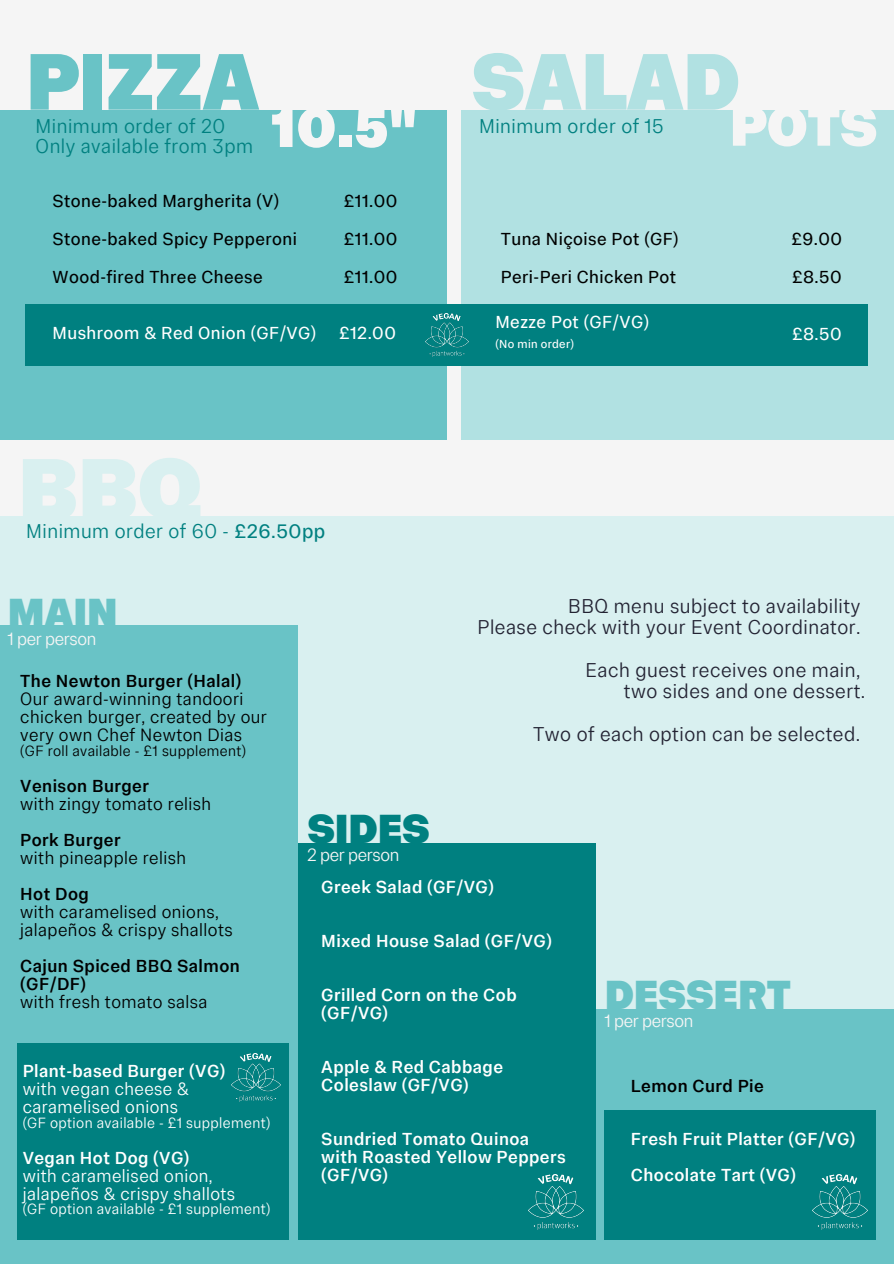
<style>
.page{position:relative;width:894px;height:1264px;background:#fff}
.page>*{position:absolute;margin:0;border:0;box-sizing:border-box;transform-origin:0 0}
.t1{font:800 90px "Imperial Sans Text";color:#d9f0f0}
.t2{font:800 81.6px "Imperial Sans Text";letter-spacing:-.02em;color:#69c3c6}
.t3{font:800 81.6px "Imperial Sans Text";letter-spacing:-.02em;color:#b1e1e2}
.t4{font:800 57px "Imperial Sans Text";letter-spacing:-.02em;color:#f5f5f5}
.t5{font:800 42px "Imperial Sans Text";letter-spacing:-.02em;color:#69c3c6}
.t6{font:800 42px "Imperial Sans Text";letter-spacing:-.02em;color:#008080}
.t7{font:300 20.25px/21.3px "Imperial Sans Text";letter-spacing:.025em;color:#232333;text-align:right}
.t8{font:300 20.25px/20.2px "Imperial Sans Text";letter-spacing:.025em;color:#008080}
.t9{font:500 18px/18px "Imperial Sans Text";letter-spacing:.025em;color:#fff}
.t10{font:300 18px/18px "Imperial Sans Text";letter-spacing:.025em;color:#000}
.t11{font:18px "Imperial Sans Text";letter-spacing:.025em;color:#000}
.t12{font:500 18px/18px "Imperial Sans Text";letter-spacing:.025em;color:#000}
.t13{font:300 18px/18px "Imperial Sans Text";letter-spacing:.025em;color:#fff}
.t14{font:18px "Imperial Sans Text";letter-spacing:.025em;color:#fff}
.t15{font:300 18px "Imperial Sans Text";letter-spacing:-.02em;color:#f5f5f5}
.t16{font:300 15px "Imperial Sans Text";letter-spacing:.025em;color:#fff}
.t17{font:300 15px "Imperial Sans Text";letter-spacing:.025em;color:#000}
.t18{font:12px "Imperial Sans Text";letter-spacing:.025em;color:#fff}
.s1{font-weight:400}
</style>
<div class="page">
<div style="left:0;top:0;width:893px;height:1263px;background:#f5f5f5"></div>
<div style="left:461px;top:110px;width:432px;height:329px;background:#b1e1e2"></div>
<div style="left:0;top:110px;width:446px;height:329px;background:#69c3c6"></div>
<div style="left:26px;top:304px;width:841px;height:62px;background:#008080"></div>
<img style="left:425px;top:314px;width:43px;height:42px">
<div style="left:0;top:515px;width:893px;height:748px;background:#d9f0f0"></div>
<div style="left:595px;top:1008px;width:298px;height:255px;background:#69c3c6"></div>
<div style="left:298px;top:843px;width:297px;height:396px;background:#008080"></div>
<div style="left:0;top:625px;width:298px;height:638px;background:#69c3c6"></div>
<div style="left:17px;top:1043px;width:272px;height:196px;background:#008080"></div>
<div style="left:604px;top:1110px;width:271px;height:129px;background:#008080"></div>
<img style="left:232px;top:1053px;width:48px;height:48px">
<img style="left:812px;top:1174px;width:55px;height:55px">
<img style="left:528px;top:1174px;width:55px;height:55px">
<div style="left:289px;top:1239px;width:315px;height:24px;background:#69c3c6"></div>
<p class="t3" style="left:470px;top:48px;width:271px">SALAD</p>
<h1 class="t2" style="left:26px;top:48px;width:236px">PIZZA</h1>
<p class="t4" style="left:729px;top:103px;width:150px">POTS</p>
<h2 class="t4" style="left:271px;top:104px;width:147px">10.5"</h2>
<h4 class="t8" style="left:36px;top:118px;width:219px">Minimum order of 20<br>Only available from 3pm</h4>
<p class="t8" style="left:479px;top:117px;width:186px">Minimum order of 15</p>
<h3 class="t11" style="left:53px;top:193px;width:228px">Stone-baked Margherita (V)</h3>
<h4 class="t11" style="left:53px;top:231px;width:246px">Stone-baked Spicy Pepperoni</h4>
<p class="t11" style="left:53px;top:270px;width:211px">Wood-fired Three Cheese</p>
<p class="t14" style="left:53px;top:325px;width:265px">Mushroom &amp; Red Onion (GF/VG)</p>
<p class="t11" style="left:344px;top:193px;width:55px">£11.00</p>
<p class="t11" style="left:344px;top:231px;width:55px">£11.00</p>
<p class="t11" style="left:344px;top:270px;width:55px">£11.00</p>
<p class="t14" style="left:339px;top:325px;width:58px">£12.00</p>
<h1 class="t1" style="left:17px;top:453px;width:187px">BBQ</h1>
<h4 class="t8" style="left:26px;top:522px;width:300px">Minimum order of 60 - <span class="s1">£26.50pp</span></h4>
<p class="t11" style="left:500px;top:231px;width:179px">Tuna Niçoise Pot (GF)</p>
<p class="t11" style="left:500px;top:270px;width:177px">Peri-Peri Chicken Pot</p>
<p class="t14" style="left:495px;top:314px;width:155px">Mezze Pot (GF/VG)</p>
<p class="t18" style="left:495px;top:339px;width:80px">(No min order)</p>
<p class="t11" style="left:791px;top:231px;width:52px">£9.00</p>
<p class="t11" style="left:791px;top:270px;width:51px">£8.50</p>
<p class="t14" style="left:791px;top:326px;width:51px">£8.50</p>
<p class="t5" style="left:7px;top:595px;width:112px">MAIN</p>
<p class="t15" style="left:7px;top:631px;width:90px">1 per person</p>
<p class="t12" style="left:20px;top:673px;width:222px">The Newton Burger (Halal)</p>
<p class="t10" style="left:20px;top:691px;width:248px">Our award-winning tandoori chicken burger, created by our very own Chef Newton Dias</p>
<p class="t17" style="left:20px;top:744px;width:227px">(GF roll available - £1 supplement)</p>
<p class="t12" style="left:20px;top:778px;width:130px">Venison Burger</p>
<p class="t10" style="left:20px;top:796px;width:192px">with zingy tomato relish</p>
<p class="t12" style="left:20px;top:832px;width:102px">Pork Burger</p>
<h5 class="t10" style="left:20px;top:850px;width:167px">with pineapple relish</h5>
<h5 class="t12" style="left:20px;top:886px;width:70px">Hot Dog</h5>
<h5 class="t10" style="left:20px;top:904px;width:214px">with caramelised onions, jalapeños &amp; crispy shallots</h5>
<h5 class="t12" style="left:20px;top:958px;width:221px">Cajun Spiced BBQ Salmon (GF/DF)</h5>
<h5 class="t10" style="left:20px;top:994px;width:189px">with fresh tomato salsa</h5>
<p class="t9" style="left:23px;top:1063px;width:204px">Plant-based Burger (VG)</p>
<p class="t13" style="left:23px;top:1081px;width:168px">with vegan cheese &amp; caramelised onions</p>
<p class="t16" style="left:23px;top:1116px;width:249px">(GF option available - £1 supplement)</p>
<p class="t9" style="left:23px;top:1149px;width:168px">Vegan Hot Dog (VG)</p>
<p class="t13" style="left:23px;top:1167px;width:214px">with caramelised onion, jalapeños &amp; crispy shallots</p>
<p class="t16" style="left:23px;top:1202px;width:249px">(GF option available - £1 supplement)</p>
<h4 class="t6" style="left:307px;top:811px;width:125px">SIDES</h4>
<h4 class="t15" style="left:307px;top:847px;width:94px">2 per person</h4>
<p class="t7" style="left:477px;top:597px;width:384px">BBQ menu subject to availability<br>Please check with your Event Coordinator.</p>
<p class="t7" style="left:585px;top:661px;width:276px">Each guest receives one main,</p>
<p class="t7" style="left:533px;top:672px;width:334px;line-height:42.8px">two sides and one dessert.<br>Two of each option can be selected.</p>
<p class="t9" style="left:321px;top:879px;width:174px">Greek Salad (GF/VG)</p>
<p class="t9" style="left:321px;top:933px;width:232px">Mixed House Salad (GF/VG)</p>
<p class="t9" style="left:321px;top:987px;width:197px">Grilled Corn on the Cob (GF/VG)</p>
<h5 class="t9" style="left:321px;top:1059px;width:183px">Apple &amp; Red Cabbage<br>Coleslaw (GF/VG)</h5>
<h5 class="t9" style="left:321px;top:1131px;width:246px">Sundried Tomato Quinoa with Roasted Yellow Peppers (GF/VG)</h5>
<h5 class="t9" style="left:630px;top:1131px;width:226px">Fresh Fruit Platter (GF/VG)</h5>
<h4 class="t5" style="left:604px;top:977px;width:188px">DESSERT</h4>
<p class="t15" style="left:604px;top:1013px;width:90px">1 per person</p>
<p class="t12" style="left:630px;top:1078px;width:134px">Lemon Curd Pie</p>
<p class="t9" style="left:630px;top:1167px;width:167px">Chocolate Tart (VG)</p>
</div>
